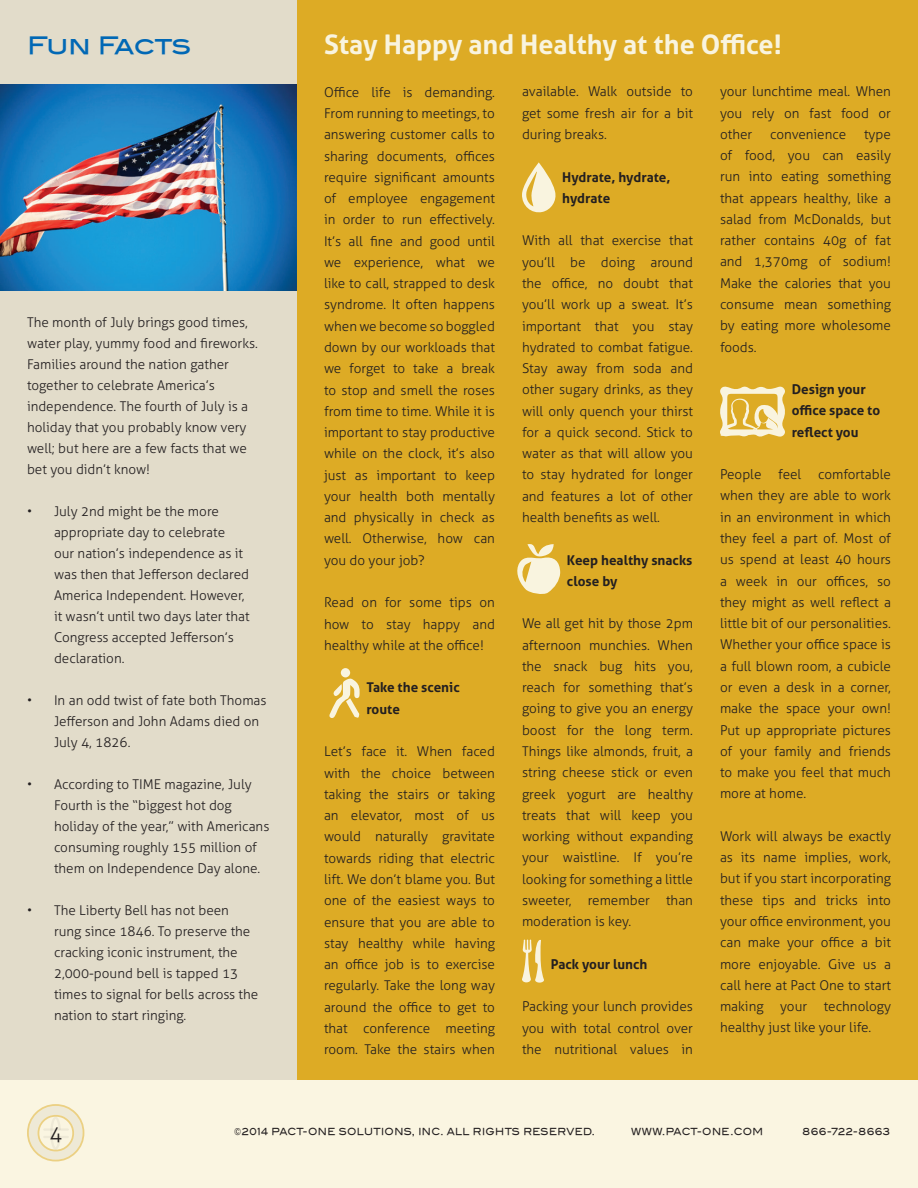
<style>
.page{position:relative;width:918px;height:1188px;background:#faf5e1}
.page>*{position:absolute;margin:0;border:0;box-sizing:border-box;transform-origin:0 0}
.t1{font:700 27px "Aller";color:#f9f4df}
.t2{font:24px "Blair Md ITCTT Medium";letter-spacing:-.045em;color:#0168b5}
.t3{font:300 21px "Aller";color:#231f20}
.t4{font:300 13.5px/21.3px "Aller";color:#231f20;text-align:justify}
.t5{font:700 13.5px/21.3px "Aller";color:#231f20}
.t6{font:9.75px "Blair Md ITCTT Medium";letter-spacing:.04em;color:#231f20;scale:.88 1}
</style>
<div class="page">
<svg style="left:27px;top:1104px;width:57px;height:57px"></svg>
<hr style="left:43px;top:1136px;width:26px;height:2px;background:#000">
<hr style="left:43px;top:1128px;width:26px;height:3px;background:#000">
<div style="left:297px;top:0;width:621px;height:1080px;background:#ddab25"></div>
<div style="left:0;top:0;width:297px;height:1079px;background:#e2dcca"></div>
<img style="left:0;top:84px;width:296px;height:206px">
<svg style="left:329px;top:668px;width:31px;height:50px"></svg>
<svg style="left:522px;top:162px;width:34px;height:51px"></svg>
<svg style="left:517px;top:544px;width:43px;height:50px"></svg>
<svg style="left:522px;top:940px;width:22px;height:43px"></svg>
<svg style="left:720px;top:386px;width:65px;height:51px"></svg>
<h2 class="t2" style="left:27px;top:30px;width:166px">Fun Facts</h2>
<p class="t4" style="left:27px;top:311px;width:232px;text-align:left">The month of July brings good times, water play, yummy food and fireworks.<br>Families around the nation gather together to celebrate America’s independence. The fourth of July is a holiday that you probably know very well; but here are a few facts that we bet you didn’t know!</p>
<p class="t4" style="left:54px;top:500px;width:197px;text-align:left;text-indent:-27px">• July 2nd might be the more appropriate day to celebrate<br>our nation’s independence as it was then that Jefferson declared<br>America Independent. However, it wasn’t until two days later that<br>Congress accepted Jefferson’s declaration.</p>
<p class="t4" style="left:54px;top:689px;width:214px;text-align:left;text-indent:-27px">• In an odd twist of fate both Thomas<br>Jefferson and John Adams died on<br>July 4, 1826.</p>
<p class="t4" style="left:54px;top:773px;width:217px;text-align:left;text-indent:-27px">• According to TIME magazine, July Fourth is the “biggest hot dog holiday of the year,” with Americans consuming roughly 155 million of them on Independence Day alone.</p>
<p class="t4" style="left:54px;top:899px;width:206px;text-align:left;text-indent:-27px">• The Liberty Bell has not been rung since 1846. To preserve the cracking iconic instrument, the<br>2,000-pound bell is tapped 13 times to signal for bells across the nation to start ringing.</p>
<h1 class="t1" style="left:324px;top:27px;width:459px">Stay Happy and Healthy at the Office!</h1>
<p class="t4" style="left:324px;top:81px;width:173px">Office life is demanding.<br>From running to meetings, to answering customer calls to sharing documents, offices require significant amounts of employee engagement in order to run effectively.<br>It’s all fine and good until we experience, what we like to call, strapped to desk syndrome. It often happens when we become so boggled down by our workloads that we forget to take a break to stop and smell the roses from time to time. While it is important to stay productive while on the clock, it’s also just as important to keep your health both mentally and physically in check as well. Otherwise, how can you do your job?</p>
<p class="t4" style="left:324px;top:592px;width:173px">Read on for some tips on how to stay happy and healthy while at the office!</p>
<p class="t5" style="left:366px;top:677px;width:95px">Take the scenic route</p>
<p class="t4" style="left:324px;top:741px;width:173px">Let’s face it. When faced with the choice between taking the stairs or taking an elevator, most of us would naturally gravitate towards riding that electric lift. We don’t blame you. But one of the easiest ways to ensure that you are able to stay healthy while having an office job is to exercise regularly. Take the long way around the office to get to that conference meeting room. Take the stairs when</p>
<p class="t4" style="left:720px;top:81px;width:173px">your lunchtime meal. When you rely on fast food or other</p>
<p class="t4" style="left:522px;top:81px;width:173px">available. Walk outside to get some fresh air for a bit during breaks.</p>
<p class="t5" style="left:562px;top:166px;width:110px">Hydrate, hydrate, hydrate</p>
<p class="t4" style="left:522px;top:230px;width:173px">With all that exercise that you’ll be doing around the office, no doubt that you’ll work up a sweat. It’s important that you stay hydrated to combat fatigue.<br>Stay away from soda and other sugary drinks, as they will only quench your thirst for a quick second. Stick to water as that will allow you to stay hydrated for longer and features a lot of other health benefits as well.</p>
<p class="t5" style="left:567px;top:549px;width:127px">Keep healthy snacks close by</p>
<p class="t4" style="left:522px;top:613px;width:173px">We all get hit by those 2pm afternoon munchies. When the snack bug hits you, reach for something that’s going to give you an energy boost for the long term.<br>Things like almonds, fruit, a string cheese stick or even greek yogurt are healthy treats that will keep you working without expanding your waistline. If you’re looking for something a little sweeter, remember than moderation is key.</p>
<p class="t5" style="left:551px;top:953px;width:98px">Pack your lunch</p>
<p class="t4" style="left:522px;top:996px;width:173px">Packing your lunch provides you with total control over the nutritional values in</p>
<p class="t4" style="left:770px;top:123px;width:78px">convenience</p>
<p class="t4" style="left:720px;top:123px;width:173px;text-indent:144px">type of food, you can easily run into eating something that appears healthy, like a salad from McDonalds, but rather contains 40g of fat and 1,370mg of sodium!<br>Make the calories that you consume mean something by eating more wholesome foods.</p>
<p class="t5" style="left:792px;top:379px;width:90px">Design your office space to reflect you</p>
<p class="t4" style="left:720px;top:464px;width:173px">People feel comfortable when they are able to work in an environment in which they feel a part of. Most of us spend at least 40 hours a week in our offices, so they might as well reflect a little bit of our personalities.<br>Whether your office space is a full blown room, a cubicle or even a desk in a corner, make the space your own!<br>Put up appropriate pictures of your family and friends to make you feel that much more at home.</p>
<p class="t4" style="left:720px;top:826px;width:173px">Work will always be exactly as its name implies, work, but if you start incorporating these tips and tricks into your office environment, you can make your office a bit more enjoyable. Give us a call here at Pact One to start making your technology healthy just like your life.</p>
<h3 class="t3" style="left:50px;top:1121px;width:14px">4</h3>
<p class="t6" style="left:234px;top:1125px;width:411px">©2014 PACT-ONE SOLUTIONS, INC. ALL RIGHTS RESERVED.</p>
<p class="t6" style="left:631px;top:1125px;width:151px">WWW.PACT-ONE.COM</p>
<p class="t6" style="left:803px;top:1125px;width:101px">866-722-8663</p>
</div>
